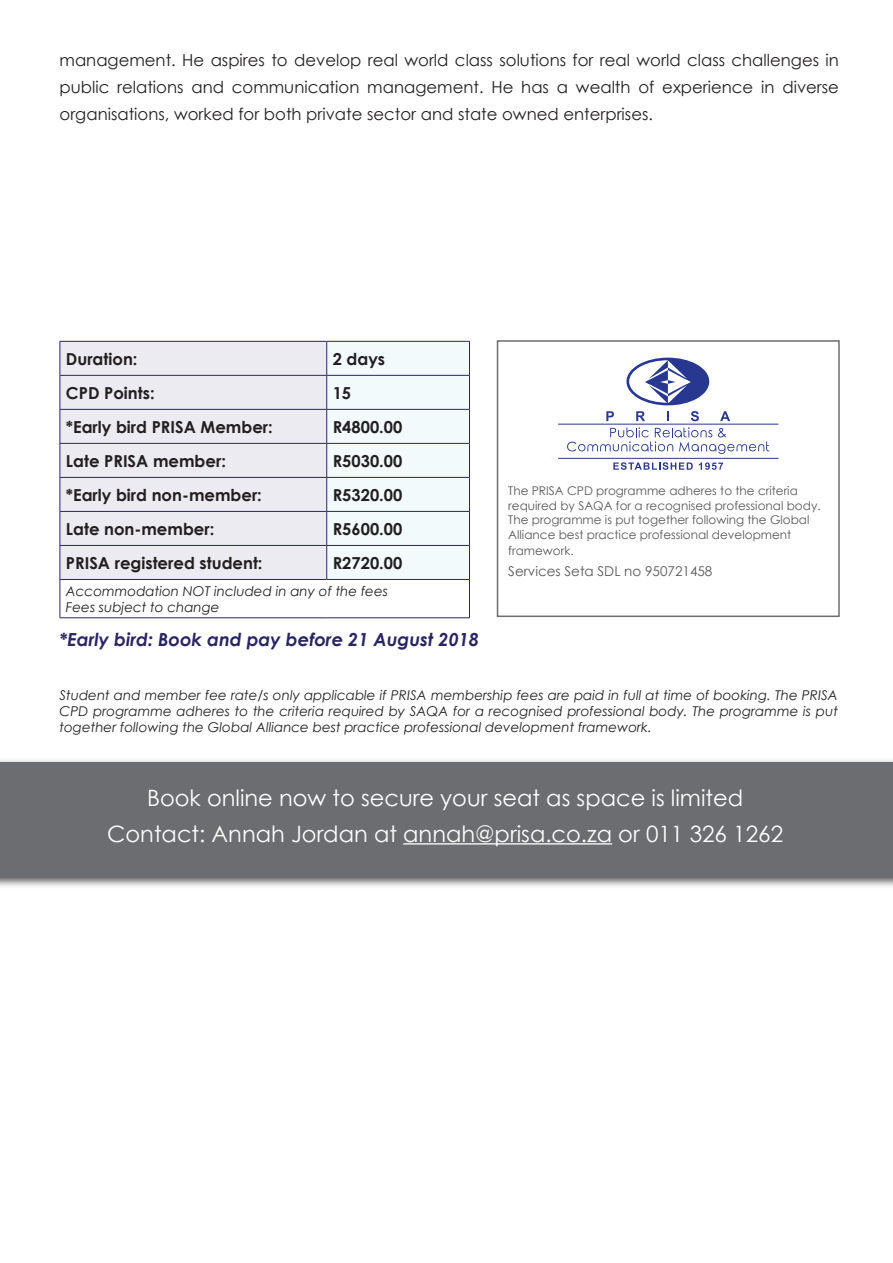
<style>
.page{position:relative;width:893px;height:1263px;background:#fff}
.page>*{position:absolute;margin:0;border:0;box-sizing:border-box;transform-origin:0 0}
.t1{font:22.5px "Century Gothic";color:#fff}
.t2{font:italic 700 18px "Century Gothic";color:#282562}
.t3{font:16.5px/27px "Century Gothic";color:#231f20;text-align:justify}
.t4{font:700 16.5px "Century Gothic";color:#231f20}
.t5{font:italic 13.5px/16.2px "Century Gothic";color:#231f20;text-align:justify}
.t6{font:13.5px "Century Gothic";color:#57585a}
.t7{font:12px/14.4px "Century Gothic";color:#57585a}
</style>
<div class="page">
<div style="left:61px;top:342px;width:265px;height:237px;background:#ecebf1"></div>
<div style="left:327px;top:342px;width:142px;height:237px;background:#f2fafc"></div>
<hr style="left:60px;top:341px;width:267px;height:1px;background:#282562">
<hr style="left:60px;top:342px;width:1px;height:33px;background:#282562">
<hr style="left:327px;top:341px;width:143px;height:1px;background:#282562">
<hr style="left:326px;top:342px;width:1px;height:33px;background:#282562">
<hr style="left:469px;top:342px;width:1px;height:33px;background:#282562">
<hr style="left:60px;top:375px;width:267px;height:1px;background:#282562">
<hr style="left:60px;top:376px;width:1px;height:33px;background:#282562">
<hr style="left:327px;top:375px;width:143px;height:1px;background:#282562">
<hr style="left:326px;top:376px;width:1px;height:33px;background:#282562">
<hr style="left:469px;top:376px;width:1px;height:33px;background:#282562">
<hr style="left:60px;top:409px;width:267px;height:1px;background:#282562">
<hr style="left:60px;top:410px;width:1px;height:33px;background:#282562">
<hr style="left:327px;top:409px;width:143px;height:1px;background:#282562">
<hr style="left:326px;top:410px;width:1px;height:33px;background:#282562">
<hr style="left:469px;top:410px;width:1px;height:33px;background:#282562">
<hr style="left:60px;top:443px;width:267px;height:1px;background:#282562">
<hr style="left:60px;top:444px;width:1px;height:33px;background:#282562">
<hr style="left:327px;top:443px;width:143px;height:1px;background:#282562">
<hr style="left:326px;top:444px;width:1px;height:33px;background:#282562">
<hr style="left:469px;top:444px;width:1px;height:33px;background:#282562">
<hr style="left:60px;top:477px;width:267px;height:1px;background:#282562">
<hr style="left:60px;top:478px;width:1px;height:33px;background:#282562">
<hr style="left:327px;top:477px;width:143px;height:1px;background:#282562">
<hr style="left:326px;top:478px;width:1px;height:33px;background:#282562">
<hr style="left:469px;top:478px;width:1px;height:33px;background:#282562">
<hr style="left:60px;top:511px;width:267px;height:1px;background:#282562">
<hr style="left:60px;top:512px;width:1px;height:33px;background:#282562">
<hr style="left:327px;top:511px;width:143px;height:1px;background:#282562">
<hr style="left:326px;top:512px;width:1px;height:33px;background:#282562">
<hr style="left:469px;top:512px;width:1px;height:33px;background:#282562">
<hr style="left:60px;top:545px;width:267px;height:1px;background:#282562">
<hr style="left:60px;top:546px;width:1px;height:33px;background:#282562">
<hr style="left:327px;top:545px;width:143px;height:1px;background:#282562">
<hr style="left:326px;top:546px;width:1px;height:33px;background:#282562">
<hr style="left:469px;top:546px;width:1px;height:33px;background:#282562">
<hr style="left:60px;top:579px;width:267px;height:1px;background:#282562">
<hr style="left:60px;top:580px;width:1px;height:37px;background:#282562">
<hr style="left:327px;top:579px;width:143px;height:1px;background:#282562">
<hr style="left:469px;top:580px;width:1px;height:37px;background:#282562">
<hr style="left:60px;top:617px;width:267px;height:1px;background:#282562">
<hr style="left:327px;top:617px;width:143px;height:1px;background:#282562">
<div style="left:497px;top:340px;width:343px;height:277px;border:2px solid #6c6d70"></div>
<hr style="left:558px;top:424px;width:220px;height:1px;background:#283890">
<hr style="left:558px;top:458px;width:220px;height:1px;background:#283890">
<svg style="left:606px;top:411px;width:8px;height:10px"></svg>
<svg style="left:636px;top:411px;width:9px;height:10px"></svg>
<svg style="left:667px;top:411px;width:2px;height:10px"></svg>
<svg style="left:691px;top:411px;width:8px;height:10px"></svg>
<svg style="left:720px;top:411px;width:10px;height:10px"></svg>
<svg style="left:613px;top:462px;width:80px;height:8px"></svg>
<svg style="left:699px;top:462px;width:24px;height:8px"></svg>
<svg style="left:567px;top:427px;width:202px;height:27px"></svg>
<svg style="left:626px;top:358px;width:83px;height:47px"></svg>
<div style="left:0;top:757px;width:893px;height:131px;background:#231f20;opacity:.75"></div>
<div style="left:0;top:762px;width:893px;height:115px;background:#6c6d70"></div>
<hr style="left:403px;top:843px;width:209px;height:1px;background:#fff">
<p class="t3" style="left:60px;top:47px;width:781px">management. He aspires to develop real world class solutions for real world class challenges in public relations and communication management. He has a wealth of experience in diverse organisations, worked for both private sector and state owned enterprises.</p>
<p class="t4" style="left:66px;top:348px;width:73px">Duration:</p>
<p class="t4" style="left:333px;top:348px;width:54px">2 days</p>
<p class="t4" style="left:66px;top:382px;width:90px">CPD Points:</p>
<p class="t4" style="left:333px;top:382px;width:20px">15</p>
<p class="t4" style="left:66px;top:416px;width:208px">*Early bird PRISA Member:</p>
<p class="t4" style="left:333px;top:416px;width:71px">R4800.00</p>
<p class="t4" style="left:66px;top:450px;width:162px">Late PRISA member:</p>
<p class="t4" style="left:333px;top:450px;width:71px">R5030.00</p>
<p class="t4" style="left:66px;top:484px;width:198px">*Early bird non-member:</p>
<p class="t4" style="left:333px;top:484px;width:71px">R5320.00</p>
<p class="t4" style="left:66px;top:518px;width:150px">Late non-member:</p>
<p class="t4" style="left:333px;top:518px;width:71px">R5600.00</p>
<p class="t4" style="left:66px;top:552px;width:198px">PRISA registered student:</p>
<p class="t4" style="left:333px;top:552px;width:71px">R2720.00</p>
<p class="t5" style="left:66px;top:582px;width:324px">Accommodation NOT included in any of the fees</p>
<p class="t5" style="left:66px;top:599px;width:155px">Fees subject to change</p>
<p class="t2" style="left:60px;top:627px;width:421px">*Early bird: Book and pay before 21 August 2018</p>
<p class="t7" style="left:508px;top:484px;width:314px">The PRISA CPD programme adheres to the criteria required by SAQA for a recognised professional body.</p>
<p class="t7" style="left:508px;top:512px;width:303px">The programme is put together following the Global<br>Alliance best practice professional development</p>
<p class="t7" style="left:508px;top:543px;width:67px">framework.</p>
<p class="t6" style="left:508px;top:563px;width:206px">Services Seta SDL no 950721458</p>
<p class="t5" style="left:60px;top:687px;width:780px">Student and member fee rate/s only applicable if PRISA membership fees are paid in full at time of booking. The PRISA CPD programme adheres to the criteria required by SAQA for a recognised professional body. The programme is put together following the Global Alliance best practice professional development framework.</p>
<p class="t1" style="left:147px;top:784px;width:598px">Book online now to secure your seat as space is limited</p>
<p class="t1" style="left:107px;top:820px;width:677px">Contact: Annah Jordan at annah@prisa.co.za or 011 326 1262</p>
</div>
